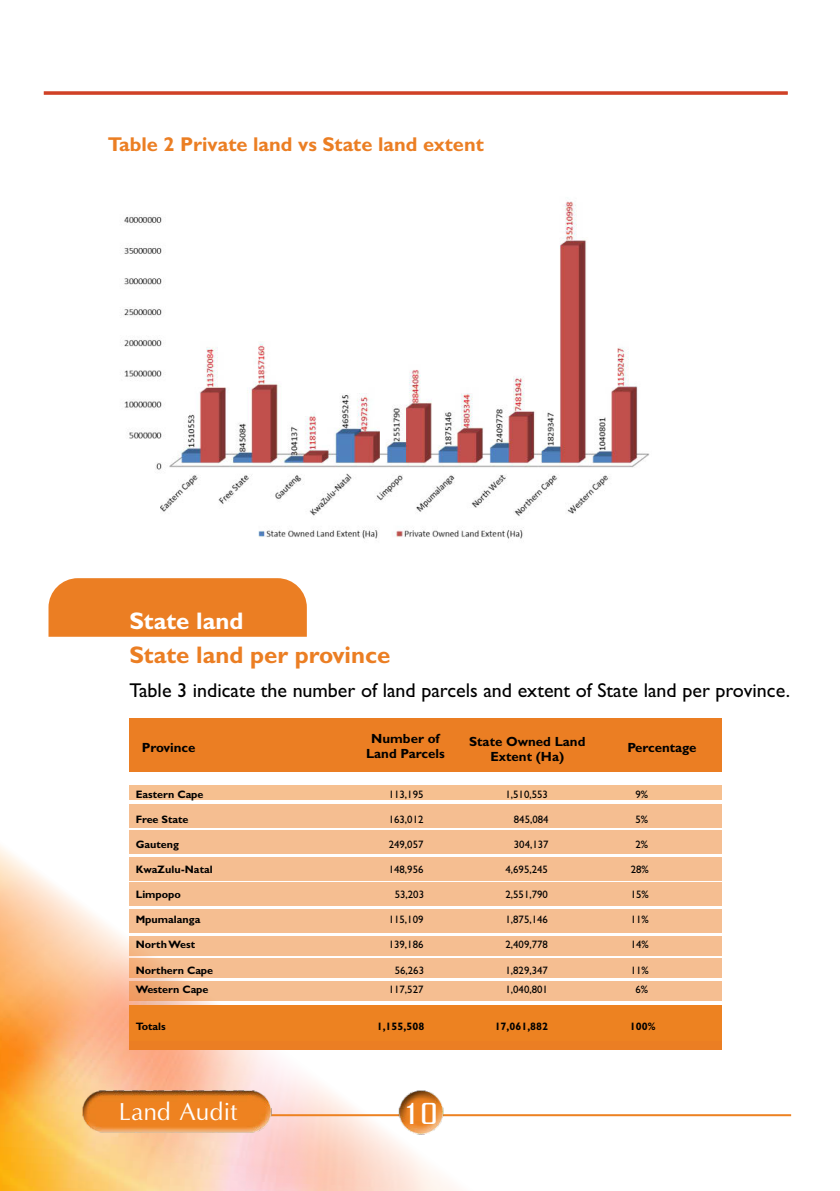
<style>
.page{position:relative;width:840px;height:1191px;background:#fff}
.page>*{position:absolute;margin:0;border:0;box-sizing:border-box;transform-origin:0 0}
.t1{font:48px "Iris UPC";color:#fff}
.t2{font:38.6px "Iris UPC";color:#fff}
.t3{font:700 24px "Gill Sans";color:#eb7e23}
.t4{font:700 24px "Gill Sans";color:#fff}
.t5{font:20px "Gill Sans";color:#000}
.t6{font:700 20px "Gill Sans";color:#eb7e23}
.t7{font:700 13.2px/15.4px "Gill Sans";color:#000;text-align:center}
.t8{font:10.8px "Gill Sans";color:#000}
.t9{font:700 10.8px "Gill Sans";color:#000}
</style>
<div class="page">
<img style="left:0;top:718px;width:748px;height:473px">
<div style="left:129px;top:1005px;width:592px;height:36px;background:#ed8221"></div>
<div style="left:129px;top:981px;width:592px;height:20px;background:#eb7e23;opacity:.5"></div>
<div style="left:129px;top:959px;width:592px;height:19px;background:#f5be91"></div>
<div style="left:129px;top:936px;width:592px;height:19px;background:#f5be91"></div>
<div style="left:129px;top:909px;width:592px;height:23px;background:#f5be91"></div>
<div style="left:129px;top:882px;width:592px;height:24px;background:#f5be91"></div>
<div style="left:129px;top:857px;width:592px;height:23px;background:#f5be91"></div>
<div style="left:129px;top:830px;width:592px;height:23px;background:#f5be91"></div>
<div style="left:129px;top:804px;width:592px;height:23px;background:#f5be91"></div>
<div style="left:129px;top:776px;width:592px;height:23px;background:#f6c090"></div>
<div style="left:129px;top:719px;width:592px;height:63px;background:#eb7e23"></div>
<div style="left:126px;top:773px;width:609px;height:12px;background:#fff"></div>
<div style="left:129px;top:1040px;width:592px;height:9px;background:#eb7e23"></div>
<div style="left:48px;top:578px;width:259px;height:59px;background:#eb7e23"></div>
<svg style="left:44px;top:91px;width:743px;height:4px;background:#d4553d"></svg>
<hr style="left:83px;top:1114px;width:707px;height:2px;background:#ed8221">
<img style="left:77px;top:1084px;width:198px;height:53px">
<img style="left:390px;top:1081px;width:62px;height:63px">
<img style="left:124px;top:201px;width:525px;height:338px">
<h3 class="t6" style="left:108px;top:137px;width:377px">Table 2 Private land vs State land extent</h3>
<h3 class="t4" style="left:129px;top:612px;width:115px">State land</h3>
<h3 class="t3" style="left:129px;top:646px;width:262px">State land per province</h3>
<h3 class="t5" style="left:129px;top:683px;width:661px">Table 3 indicate the number of land parcels and extent of State land per province.</h3>
<p class="t7" style="left:142px;top:741px;width:55px">Province</p>
<p class="t7" style="left:366px;top:732px;width:80px">Number of<br>Land Parcels</p>
<p class="t7" style="left:469px;top:735px;width:118px">State Owned Land<br>Extent (Ha)</p>
<p class="t7" style="left:627px;top:741px;width:70px">Percentage</p>
<p class="t9" style="left:136px;top:790px;width:69px">Eastern Cape</p>
<p class="t8" style="left:388px;top:790px;width:36px">113,195</p>
<p class="t8" style="left:505px;top:790px;width:44px">1,510,553</p>
<p class="t8" style="left:635px;top:790px;width:14px">9%</p>
<p class="t9" style="left:136px;top:815px;width:54px">Free State</p>
<p class="t8" style="left:388px;top:815px;width:36px">163,012</p>
<p class="t8" style="left:513px;top:815px;width:36px">845,084</p>
<p class="t8" style="left:635px;top:815px;width:14px">5%</p>
<p class="t9" style="left:136px;top:840px;width:45px">Gauteng</p>
<p class="t8" style="left:388px;top:840px;width:36px">249,057</p>
<p class="t8" style="left:513px;top:840px;width:36px">304,137</p>
<p class="t8" style="left:635px;top:840px;width:14px">2%</p>
<p class="t9" style="left:136px;top:865px;width:78px">KwaZulu-Natal</p>
<p class="t8" style="left:388px;top:865px;width:36px">148,956</p>
<p class="t8" style="left:505px;top:865px;width:44px">4,695,245</p>
<p class="t8" style="left:630px;top:865px;width:20px">28%</p>
<p class="t9" style="left:136px;top:890px;width:47px">Limpopo</p>
<p class="t8" style="left:394px;top:890px;width:31px">53,203</p>
<p class="t8" style="left:505px;top:890px;width:44px">2,551,790</p>
<p class="t8" style="left:630px;top:890px;width:20px">15%</p>
<p class="t9" style="left:136px;top:916px;width:66px">Mpumalanga</p>
<p class="t8" style="left:388px;top:916px;width:36px">115,109</p>
<p class="t8" style="left:505px;top:916px;width:44px">1,875,146</p>
<p class="t8" style="left:630px;top:916px;width:20px">11%</p>
<p class="t9" style="left:136px;top:941px;width:61px">North West</p>
<p class="t8" style="left:388px;top:941px;width:36px">139,186</p>
<p class="t8" style="left:505px;top:941px;width:44px">2,409,778</p>
<p class="t8" style="left:630px;top:941px;width:20px">14%</p>
<p class="t9" style="left:136px;top:966px;width:79px">Northern Cape</p>
<p class="t8" style="left:394px;top:966px;width:31px">56,263</p>
<p class="t8" style="left:505px;top:966px;width:44px">1,829,347</p>
<p class="t8" style="left:630px;top:966px;width:20px">11%</p>
<p class="t9" style="left:136px;top:985px;width:74px">Western Cape</p>
<p class="t8" style="left:388px;top:985px;width:36px">117,527</p>
<p class="t8" style="left:505px;top:985px;width:44px">1,040,801</p>
<p class="t8" style="left:635px;top:985px;width:14px">6%</p>
<p class="t9" style="left:136px;top:1022px;width:31px">Totals</p>
<p class="t9" style="left:376px;top:1022px;width:49px">1,155,508</p>
<p class="t9" style="left:494px;top:1022px;width:55px">17,061,882</p>
<p class="t9" style="left:629px;top:1022px;width:27px">100%</p>
<h2 class="t2" style="left:119px;top:1088px;width:120px">Land Audit</h2>
<h1 class="t1" style="left:403px;top:1084px;width:37px">10</h1>
</div>
